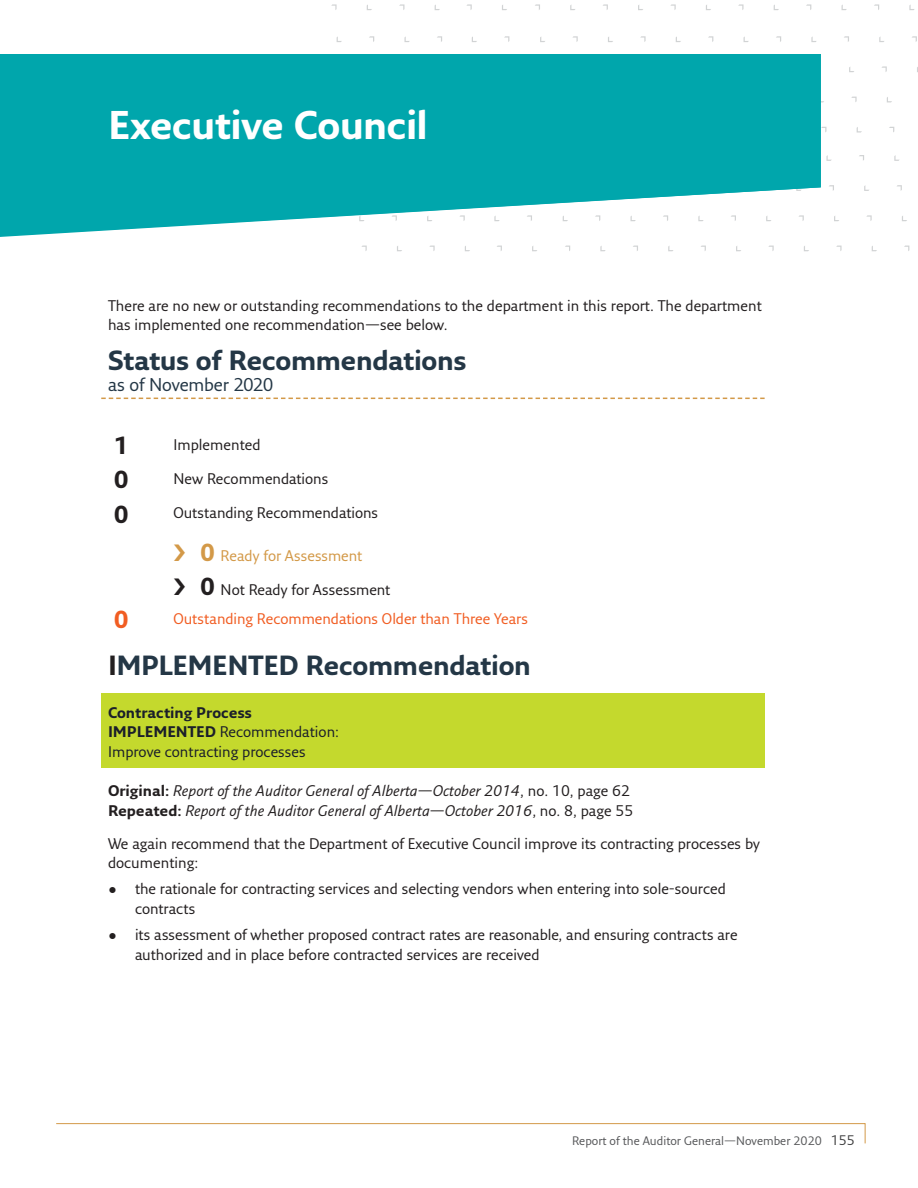
<style>
.page{position:relative;width:918px;height:1188px;background:#fff}
.page>*{position:absolute;margin:0;border:0;box-sizing:border-box;transform-origin:0 0}
.t1{font:700 39px "Fresco Sans Pro";letter-spacing:-.02em;color:#fff}
.t2{font:700 27px "Fresco Sans Pro";letter-spacing:-.015em;color:#243746}
.t3{font:700 24px "Fresco Sans Pro";color:#231f20}
.t4{font:700 24px "Fresco Sans Pro";color:#f15d22}
.t5{font:18px "Fresco Sans Pro";letter-spacing:-.015em;color:#243746}
.t6{font:15px/19.5px "Fresco Sans Pro";color:#231f20}
.t7{font:italic 15px/19.5px "Fresco Sans Pro";color:#231f20}
.t8{font:15px/19.5px "Fresco Sans Pro";color:#1b1f2a}
.t9{font:15px "Fresco Sans Pro";letter-spacing:-.005em;color:#f15d22}
.t10{font:15px "Fresco Sans Pro";color:#d39948}
.t11{font:12px "Fresco Sans Pro";color:#58595b}
.s1{font-weight:700;font-size:24px}
.s2{color:#231f20}
.s3{font-weight:700}
.s4{font-weight:700;font-style:normal}
.s5{font-style:normal}
.s6{font-size:13.5px;color:#414142}
</style>
<div class="page">
<svg style="left:56px;top:1123px;width:810px;height:21px"></svg>
<svg style="left:331px;top:4px;width:6px;height:6px"></svg>
<svg style="left:399px;top:4px;width:5px;height:6px"></svg>
<svg style="left:467px;top:4px;width:5px;height:6px"></svg>
<svg style="left:535px;top:4px;width:5px;height:6px"></svg>
<svg style="left:570px;top:5px;width:5px;height:5px"></svg>
<svg style="left:603px;top:4px;width:5px;height:6px"></svg>
<svg style="left:638px;top:5px;width:5px;height:5px"></svg>
<svg style="left:670px;top:4px;width:6px;height:6px"></svg>
<svg style="left:738px;top:4px;width:6px;height:6px"></svg>
<svg style="left:806px;top:4px;width:5px;height:6px"></svg>
<svg style="left:874px;top:4px;width:5px;height:6px"></svg>
<svg style="left:909px;top:5px;width:6px;height:5px"></svg>
<svg style="left:369px;top:36px;width:5px;height:6px"></svg>
<svg style="left:437px;top:36px;width:5px;height:6px"></svg>
<svg style="left:504px;top:36px;width:5px;height:6px"></svg>
<svg style="left:573px;top:36px;width:5px;height:6px"></svg>
<svg style="left:540px;top:37px;width:5px;height:5px"></svg>
<svg style="left:640px;top:36px;width:6px;height:6px"></svg>
<svg style="left:708px;top:36px;width:5px;height:6px"></svg>
<svg style="left:776px;top:36px;width:5px;height:6px"></svg>
<svg style="left:844px;top:36px;width:5px;height:6px"></svg>
<svg style="left:849px;top:67px;width:5px;height:5px"></svg>
<svg style="left:811px;top:37px;width:6px;height:5px"></svg>
<svg style="left:912px;top:36px;width:5px;height:6px"></svg>
<svg style="left:882px;top:66px;width:5px;height:6px"></svg>
<svg style="left:879px;top:37px;width:5px;height:5px"></svg>
<svg style="left:851px;top:97px;width:6px;height:5px"></svg>
<svg style="left:857px;top:127px;width:5px;height:6px"></svg>
<svg style="left:859px;top:155px;width:5px;height:6px"></svg>
<svg style="left:829px;top:185px;width:5px;height:6px"></svg>
<svg style="left:864px;top:185px;width:5px;height:6px"></svg>
<svg style="left:826px;top:155px;width:6px;height:6px"></svg>
<svg style="left:897px;top:185px;width:5px;height:6px"></svg>
<svg style="left:894px;top:155px;width:5px;height:6px"></svg>
<svg style="left:362px;top:246px;width:5px;height:5px"></svg>
<svg style="left:429px;top:246px;width:6px;height:5px"></svg>
<svg style="left:497px;top:246px;width:5px;height:5px"></svg>
<svg style="left:532px;top:246px;width:5px;height:5px"></svg>
<svg style="left:600px;top:246px;width:6px;height:5px"></svg>
<svg style="left:668px;top:246px;width:5px;height:5px"></svg>
<svg style="left:701px;top:246px;width:5px;height:5px"></svg>
<svg style="left:736px;top:246px;width:5px;height:5px"></svg>
<svg style="left:768px;top:246px;width:6px;height:5px"></svg>
<svg style="left:866px;top:215px;width:6px;height:6px"></svg>
<svg style="left:836px;top:246px;width:6px;height:5px"></svg>
<svg style="left:834px;top:216px;width:5px;height:5px"></svg>
<svg style="left:0;top:54px;width:821px;height:182px;background:#21b1b6"></svg>
<svg style="left:101px;top:398px;width:664px;height:1px"></svg>
<div style="left:101px;top:693px;width:664px;height:74px;background:#c4d92d"></div>
<h1 class="t1" style="left:108px;top:101px;width:321px">Executive Council</h1>
<p class="t6" style="left:108px;top:295px;width:655px">There are no new or outstanding recommendations to the department in this report. The department has implemented one recommendation—see below.</p>
<h2 class="t2" style="left:108px;top:343px;width:360px">Status of Recommendations</h2>
<p class="t5" style="left:108px;top:373px;width:167px">as of November 2020</p>
<h3 class="t3" style="left:114px;top:430px;width:16px">1</h3>
<p class="t6" style="left:173px;top:435px;width:89px">Implemented</p>
<h3 class="t3" style="left:114px;top:465px;width:16px">0</h3>
<p class="t6" style="left:173px;top:468px;width:156px">New Recommendations</p>
<h3 class="t3" style="left:114px;top:499px;width:16px">0</h3>
<p class="t6" style="left:173px;top:503px;width:206px">Outstanding Recommendations</p>
<p class="t10" style="left:200px;top:546px;width:164px"><span class="s1">0</span> Ready for Assessment</p>
<p class="t6" style="left:200px;top:580px;width:192px"><span class="s1">0</span> Not Ready for Assessment</p>
<h3 class="t4" style="left:114px;top:604px;width:16px">0</h3>
<p class="t9" style="left:173px;top:609px;width:356px">Outstanding Recommendations Older than Three Years</p>
<h2 class="t2" style="left:108px;top:648px;width:425px"><span class="s2">I</span>MPLEMENTED Recommendation</h2>
<p class="t8" style="left:108px;top:702px;width:233px"><span class="s3">Contracting Process<br>IMPLEMENTED</span> Recommendation:<br>Improve contracting processes</p>
<p class="t7" style="left:108px;top:781px;width:527px"><span class="s4">Original:</span> Report of the Auditor General of Alberta—October 2014<span class="s5">, no. 10, page 62<br></span><span class="s4">Repeated:</span> Report of the Auditor General of Alberta—October 2016<span class="s5">, no. 8, page 55</span></p>
<p class="t6" style="left:108px;top:833px;width:653px">We again recommend that the Department of Executive Council improve its contracting processes by documenting:</p>
<p class="t6" style="left:135px;top:879px;width:592px;text-indent:-27px">• the rationale for contracting services and selecting vendors when entering into sole-sourced contracts</p>
<p class="t6" style="left:135px;top:925px;width:604px;text-indent:-27px">• its assessment of whether proposed contract rates are reasonable, and ensuring contracts are authorized and in place before contracted services are received</p>
<p class="t11" style="left:572px;top:1133px;width:284px">Report of the Auditor General—November 2020 <span class="s6">155</span></p>
</div>
